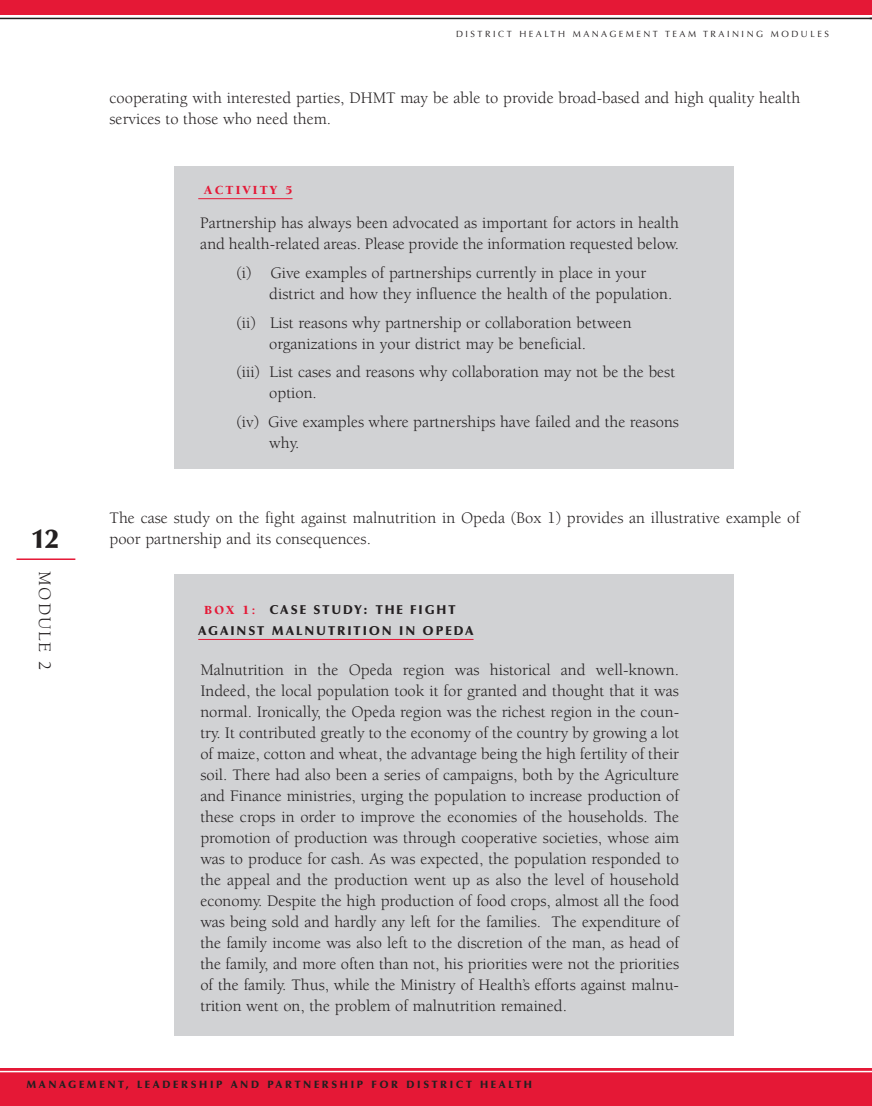
<style>
.page{position:relative;width:872px;height:1106px;background:#fff}
.page>*{position:absolute;margin:0;border:0;box-sizing:border-box;transform-origin:0 0}
.t1{font:900 27px "Optima";color:#231f20}
.t2{font:18px "Berkeley";letter-spacing:.105em;color:#231f20}
.t3{font:16.5px/21px "Berkeley";color:#231f20}
.t4{font:900 12.75px/21px "Optima";letter-spacing:.15em;color:#231f20}
.t5{font:900 12.75px "Berkeley";letter-spacing:.165em;color:#e51836}
.t6{font:900 10.5px "Optima";letter-spacing:.25em;color:#231f20}
.t7{font:9px "Optima";letter-spacing:.28em;color:#231f20}
.s1{font-family:"Berkeley";color:#e51836}
</style>
<div class="page">
<hr style="left:0;top:18px;width:872px;height:1px;background:#231f20">
<div style="left:0;top:0;width:872px;height:15px;background:#e51836"></div>
<hr style="left:16px;top:558px;width:59px;height:2px;background:#e51836">
<div style="left:0;top:1068px;width:872px;height:37px;background:#e51836"></div>
<hr style="left:0;top:1070px;width:872px;height:2px;background:#fff">
<div style="left:174px;top:166px;width:559px;height:303px;background:#d1d2d4"></div>
<hr style="left:198px;top:198px;width:94px;height:1px;background:#e51836">
<div style="left:174px;top:574px;width:560px;height:461px;background:#d1d2d4"></div>
<hr style="left:198px;top:639px;width:275px;height:1px;background:#e51836">
<p class="t7" style="left:456px;top:30px;width:374px">DISTRICT HEALTH MANAGEMENT TEAM TRAINING MODULES</p>
<p class="t3" style="left:110px;top:89px;width:692px">cooperating with interested parties, DHMT may be able to provide broad-based and high quality health services to those who need them.</p>
<h1 class="t1" style="left:32px;top:528px;width:28px">12</h1>
<p class="t2" style="left:52px;top:570px;width:101px;rotate:90deg">MODULE 2</p>
<p class="t5" style="left:204px;top:185px;width:90px">ACTIVITY 5</p>
<p class="t3" style="left:200px;top:214px;width:480px">Partnership has always been advocated as important for actors in health and health-related areas. Please provide the information requested below.</p>
<p class="t3" style="left:269px;top:264px;width:404px;text-indent:-33px">(i) Give examples of partnerships currently in place in your district and how they influence the health of the population.</p>
<p class="t3" style="left:269px;top:313px;width:364px;text-indent:-33px">(ii) List reasons why partnership or collaboration between organizations in your district may be beneficial.</p>
<p class="t3" style="left:269px;top:363px;width:407px;text-indent:-33px">(iii) List cases and reasons why collaboration may not be the best option.</p>
<p class="t3" style="left:269px;top:412px;width:411px;text-indent:-33px">(iv) Give examples where partnerships have failed and the reasons why.</p>
<p class="t3" style="left:110px;top:509px;width:692px">The case study on the fight against malnutrition in Opeda (Box 1) provides an illustrative example of poor partnership and its consequences.</p>
<p class="t4" style="left:198px;top:600px;width:277px;text-indent:6px"><span class="s1">BOX 1:</span> CASE STUDY: THE FIGHT<br>AGAINST MALNUTRITION IN OPEDA</p>
<p class="t3" style="left:200px;top:660px;width:480px;text-align:justify">Malnutrition in the Opeda region was historical and well-known.<br>Indeed, the local population took it for granted and thought that it was normal. Ironically, the Opeda region was the richest region in the coun&shy;try. It contributed greatly to the economy of the country by growing a lot of maize, cotton and wheat, the advantage being the high fertility of their soil. There had also been a series of campaigns, both by the Agriculture and Finance ministries, urging the population to increase production of these crops in order to improve the economies of the households. The promotion of production was through cooperative societies, whose aim was to produce for cash. As was expected, the population responded to the appeal and the production went up as also the level of household economy. Despite the high production of food crops, almost all the food was being sold and hardly any left for the families. The expenditure of the family income was also left to the discretion of the man, as head of the family, and more often than not, his priorities were not the priorities of the family. Thus, while the Ministry of Health’s efforts against malnu&shy;trition went on, the problem of malnutrition remained.</p>
<p class="t6" style="left:26px;top:1080px;width:507px">MANAGEMENT, LEADERSHIP AND PARTNERSHIP FOR DISTRICT HEALTH</p>
</div>
